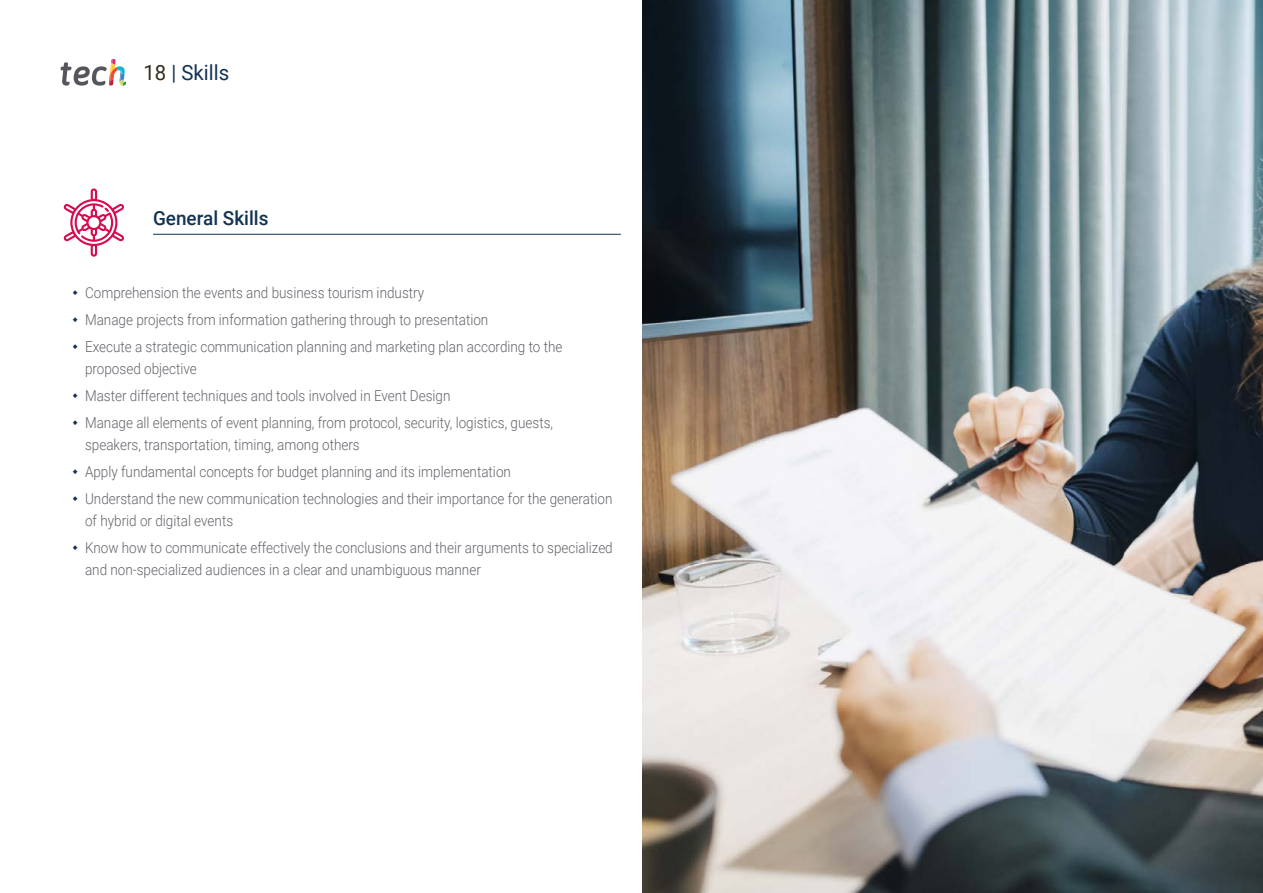
<style>
.page{position:relative;width:1263px;height:893px;background:#fff}
.page>*{position:absolute;margin:0;border:0;box-sizing:border-box;transform-origin:0 0}
.t1{font:21px "Roboto";color:#123352}
.t2{font:500 19.5px "Roboto";color:#123352}
.t3{font:300 15px/26.7px "Roboto";color:#61646a;scale:.9 1}
.s1{color:#312e20}
</style>
<div class="page">
<hr style="left:153px;top:234px;width:468px;height:1px;background:#123352">
<svg style="left:63px;top:188px;width:61px;height:69px"></svg>
<svg style="left:61px;top:59px;width:65px;height:27px"></svg>
<img style="left:642px;top:0;width:621px;height:893px">
<h1 class="t1" style="left:144px;top:57px;width:87px"><span class="s1">18</span> | Skills</h1>
<h2 class="t2" style="left:153px;top:204px;width:117px">General Skills</h2>
<p class="t3" style="left:85px;top:279px;width:532px">Comprehension the events and business tourism industry<br>Manage projects from information gathering through to presentation<br>Execute a strategic communication planning and marketing plan according to the</p>
<p class="t3" style="left:85px;top:355px;width:521px">proposed objective<br>Master different techniques and tools involved in Event Design<br>Manage all elements of event planning, from protocol, security, logistics, guests,</p>
<p class="t3" style="left:85px;top:431px;width:587px">speakers, transportation, timing, among others<br>Apply fundamental concepts for budget planning and its implementation<br>Understand the new communication technologies and their importance for the generation</p>
<p class="t3" style="left:85px;top:507px;width:588px">of hybrid or digital events<br>Know how to communicate effectively the conclusions and their arguments to specialized</p>
<p class="t3" style="left:85px;top:556px;width:441px">and non-specialized audiences in a clear and unambiguous manner</p>
</div>
